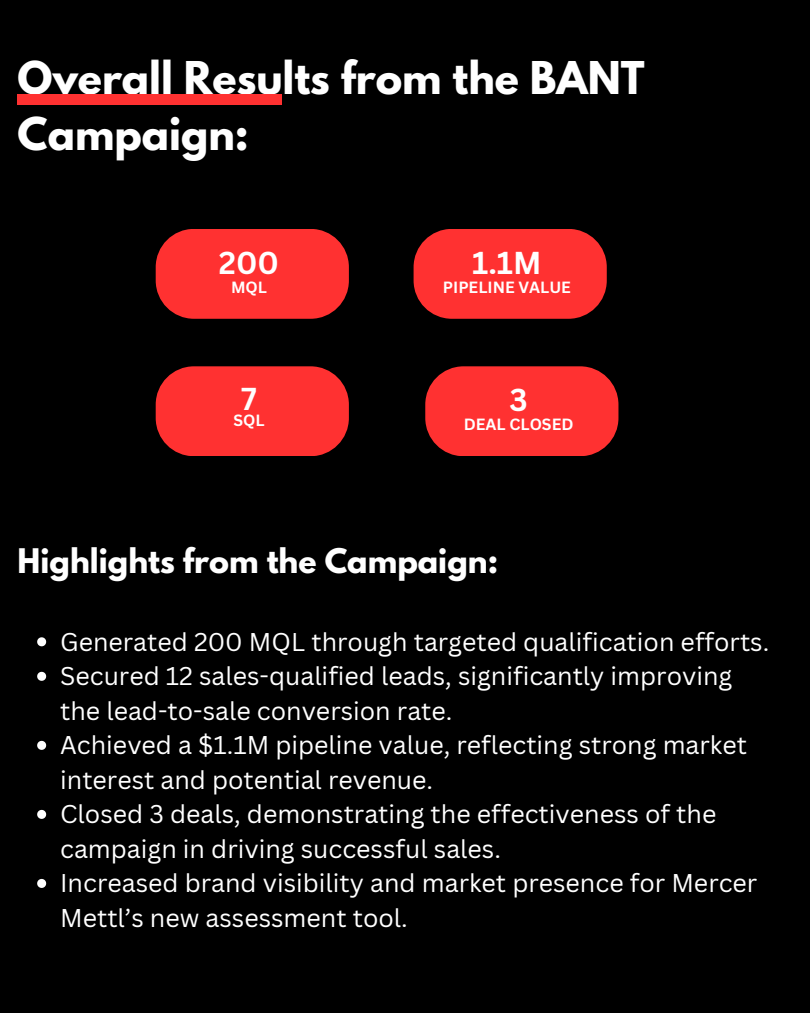
<style>
.page{position:relative;width:810px;height:1013px;background:#fff}
.page>*{position:absolute;margin:0;border:0;box-sizing:border-box;transform-origin:0 0}
.t1{font:700 40px/55.5px "League Spartan";color:#fff}
.t2{font:700 30.8px "Canva Sans";color:#fff}
.t3{font:700 30px "League Spartan";color:#fff}
.t4{font:25px/34.5px "Canva Sans";color:#fff}
.t5{font:700 15.8px "Canva Sans";color:#fff}
</style>
<div class="page">
<div style="left:0;top:0;width:810px;height:1012px;background:#000"></div>
<div style="left:156px;top:229px;width:193px;height:90px;background:#ff3131;border-radius:38px"></div>
<div style="left:18px;top:95px;width:264px;height:10px;background:#ff3131"></div>
<div style="left:156px;top:366px;width:193px;height:90px;background:#ff3131;border-radius:38px"></div>
<div style="left:414px;top:229px;width:193px;height:90px;background:#ff3131;border-radius:38px"></div>
<div style="left:425px;top:366px;width:193px;height:90px;background:#ff3131;border-radius:38px"></div>
<svg style="left:37px;top:637px;width:9px;height:9px"></svg>
<svg style="left:37px;top:671px;width:9px;height:9px"></svg>
<svg style="left:37px;top:740px;width:9px;height:9px"></svg>
<svg style="left:37px;top:809px;width:9px;height:9px"></svg>
<svg style="left:37px;top:878px;width:9px;height:9px"></svg>
<h1 class="t1" style="left:18px;top:56px;width:629px">Overall Results from the BANT<br>Campaign:</h1>
<h2 class="t2" style="left:219px;top:240px;width:62px">200</h2>
<h2 class="t5" style="left:231px;top:276px;width:38px">MQL</h2>
<h5 class="t2" style="left:241px;top:377px;width:17px">7</h5>
<p class="t5" style="left:233px;top:409px;width:33px">SQL</p>
<p class="t2" style="left:472px;top:240px;width:71px">1.1M</p>
<p class="t5" style="left:443px;top:276px;width:130px">PIPELINE VALUE</p>
<h5 class="t2" style="left:510px;top:378px;width:20px">3</h5>
<h5 class="t5" style="left:464px;top:413px;width:111px">DEAL CLOSED</h5>
<h3 class="t3" style="left:18px;top:546px;width:482px">Highlights from the Campaign:</h3>
<p class="t4" style="left:60px;top:624px;width:711px">Generated 200 MQL through targeted qualification efforts.</p>
<p class="t4" style="left:60px;top:658px;width:674px">Secured 12 sales-qualified leads, significantly improving the lead-to-sale conversion rate.</p>
<p class="t4" style="left:60px;top:727px;width:688px">Achieved a $1.1M pipeline value, reflecting strong market interest and potential revenue.</p>
<p class="t4" style="left:60px;top:796px;width:658px">Closed 3 deals, demonstrating the effectiveness of the campaign in driving successful sales.</p>
<p class="t4" style="left:60px;top:865px;width:699px">Increased brand visibility and market presence for Mercer<br>Mettl’s new assessment tool.</p>
</div>
